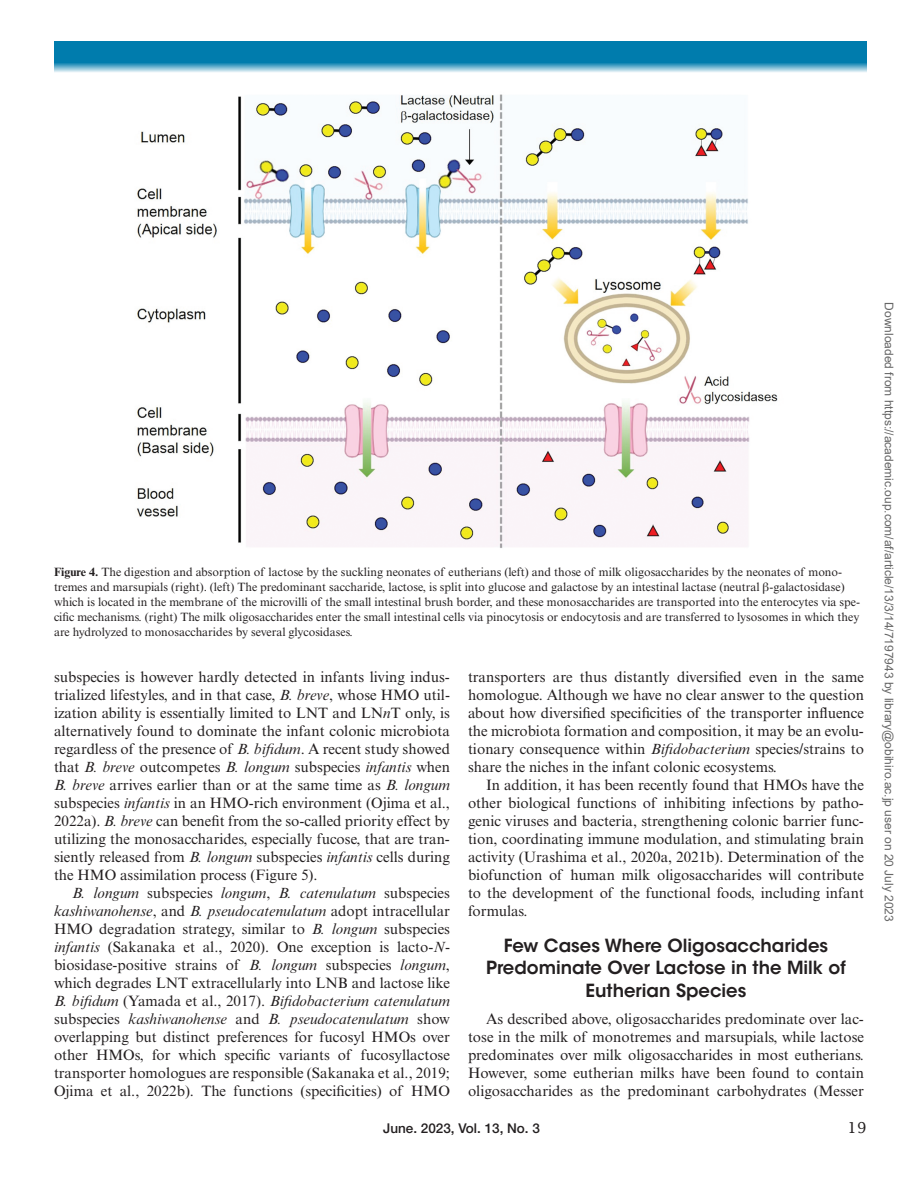
<style>
.page{position:relative;width:918px;height:1188px;background:#fff}
.page>*{position:absolute;margin:0;border:0;box-sizing:border-box;transform-origin:0 0}
.t1{font:600 18px/22.5px "ITC Avant Garde Std";color:#231f20;text-align:center}
.t2{font:15px/18px "Times New Roman MT Std";color:#231f20;text-align:justify}
.t3{font:15px "Lucida Std";color:#231f20}
.t4{font:500 13.5px "Helvetica Neue LT Std";color:#231f20}
.t5{font:12px/15px "Times New Roman MT Std";color:#231f20}
.t6{font:12px "Arial";color:#666}
.s1{font-weight:700}
.s2{font-family:"Gandhari Unicode"}
.s3{font-style:italic}
</style>
<div class="page">
<svg style="left:54px;top:41px;width:813px;height:31px;background:#238eb8"></svg>
<img style="left:137px;top:94px;width:641px;height:454px">
<p class="t5" style="left:54px;top:565px;width:808px"><span class="s1">Figure 4.</span> The digestion and absorption of lactose by the suckling neonates of eutherians (left) and those of milk oligosaccharides by the neonates of mono&shy;tremes and marsupials (right). (left) The predominant saccharide, lactose, is split into glucose and galactose by an intestinal lactase (neutral <span class="s2">β</span>-galactosidase) which is located in the membrane of the microvilli of the small intestinal brush border, and these monosaccharides are transported into the enterocytes via spe&shy;cific mechanisms. (right) The milk oligosaccharides enter the small intestinal cells via pinocytosis or endocytosis and are transferred to lysosomes in which they are hydrolyzed to monosaccharides by several glycosidases.</p>
<p class="t2" style="left:54px;top:667px;width:398px">subspecies is however hardly detected in infants living indus&shy;trialized lifestyles, and in that case, <span class="s3">B. breve</span>, whose HMO util&shy;ization ability is essentially limited to LNT and LN<span class="s3">n</span>T only, is alternatively found to dominate the infant colonic microbiota regardless of the presence of <span class="s3">B. bifidum</span>. A recent study showed that <span class="s3">B. breve</span> outcompetes <span class="s3">B. longum</span> subspecies <span class="s3">infantis</span> when <span class="s3">B. breve</span> arrives earlier than or at the same time as <span class="s3">B. longum </span>subspecies <span class="s3">infantis</span> in an HMO-rich environment (Ojima et al., 2022a). <span class="s3">B. breve</span> can benefit from the so-called priority effect by utilizing the monosaccharides, especially fucose, that are tran&shy;siently released from <span class="s3">B. longum</span> subspecies <span class="s3">infantis</span> cells during the HMO assimilation process (Figure 5).</p>
<p class="t2" style="left:54px;top:883px;width:398px;text-indent:18px"><span class="s3">B. longum</span> subspecies <span class="s3">longum</span>, <span class="s3">B. catenulatum</span> subspecies <span class="s3">kashiwanohense</span>, and <span class="s3">B. pseudocatenulatum</span> adopt intracellular HMO degradation strategy, similar to <span class="s3">B. longum</span> subspecies <span class="s3">infantis</span> (Sakanaka et al., 2020). One exception is lacto-<span class="s3">N&shy;</span>biosidase-positive strains of <span class="s3">B. longum</span> subspecies <span class="s3">longum</span>, which degrades LNT extracellularly into LNB and lactose like <span class="s3">B. bifidum</span> (Yamada et al., 2017). <span class="s3">Bifidobacterium catenulatum </span>subspecies <span class="s3">kashiwanohense</span> and <span class="s3">B. pseudocatenulatum</span> show overlapping but distinct preferences for fucosyl HMOs over other HMOs, for which specific variants of fucosyllactose transporter homologues are responsible (Sakanaka et al., 2019; Ojima et al., 2022b). The functions (specificities) of HMO</p>
<p class="t2" style="left:468px;top:667px;width:398px">transporters are thus distantly diversified even in the same homologue. Although we have no clear answer to the question about how diversified specificities of the transporter influence the microbiota formation and composition, it may be an evolu&shy;tionary consequence within <span class="s3">Bifidobacterium</span> species/strains to share the niches in the infant colonic ecosystems.</p>
<p class="t2" style="left:468px;top:775px;width:398px;text-indent:18px">In addition, it has been recently found that HMOs have the other biological functions of inhibiting infections by patho&shy;genic viruses and bacteria, strengthening colonic barrier func&shy;tion, coordinating immune modulation, and stimulating brain activity (Urashima et al., 2020a, 2021b). Determination of the biofunction of human milk oligosaccharides will contribute to the development of the functional foods, including infant formulas.</p>
<p class="t1" style="left:486px;top:934px;width:361px">Few Cases Where Oligosaccharides<br>Predominate Over Lactose in the Milk of<br>Eutherian Species</p>
<p class="t2" style="left:468px;top:1009px;width:398px;text-indent:18px">As described above, oligosaccharides predominate over lac&shy;tose in the milk of monotremes and marsupials, while lactose predominates over milk oligosaccharides in most eutherians.<br>However, some eutherian milks have been found to contain oligosaccharides as the predominant carbohydrates (Messer</p>
<p class="t4" style="left:383px;top:1120px;width:158px">June. 2023, Vol. 13, No. 3</p>
<p class="t3" style="left:848px;top:1118px;width:20px">19</p>
<p class="t6" style="left:893px;top:302px;width:621px;rotate:90deg">Downloaded from https://academic.oup.com/af/article/13/3/14/7197943 by library@obihiro.ac.jp user on 20 July 2023</p>
</div>
